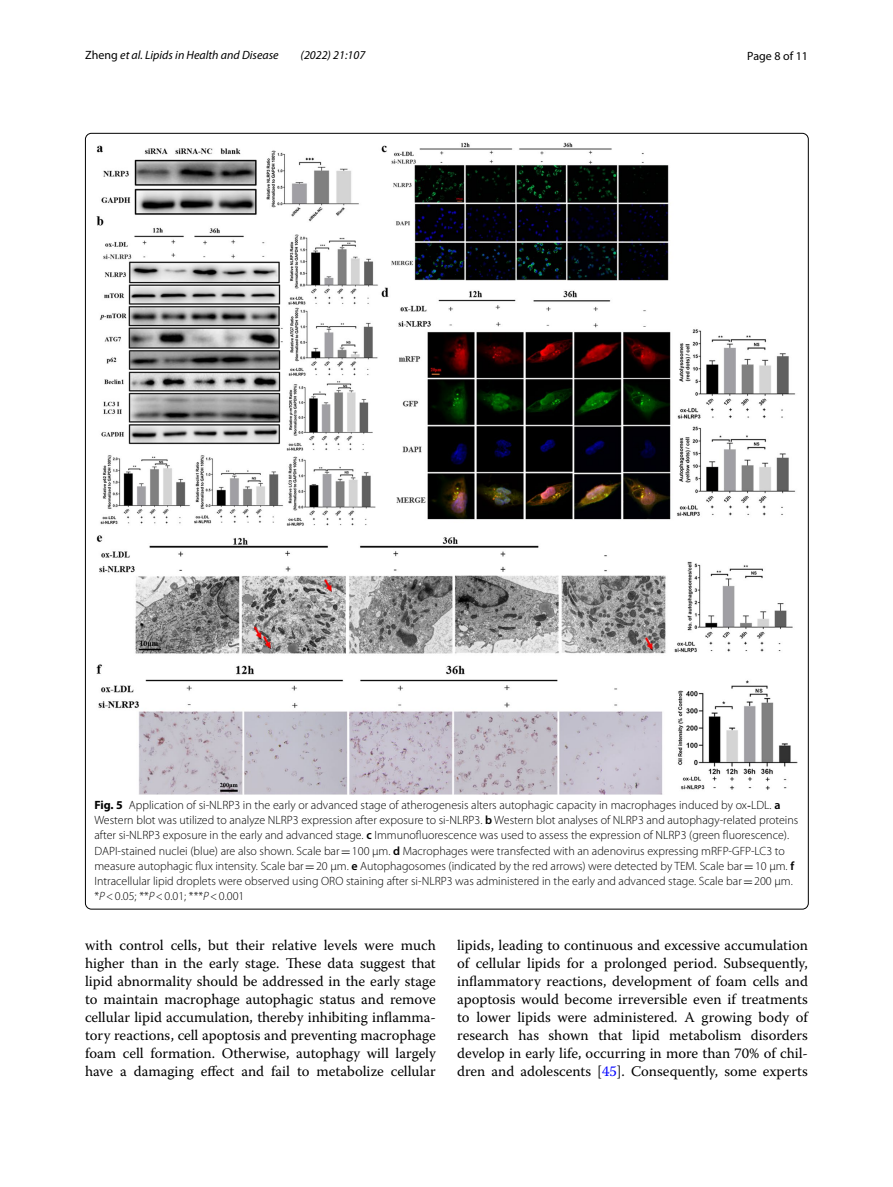
<style>
.page{position:relative;width:893px;height:1187px;background:#fff}
.page>*{position:absolute;margin:0;border:0;box-sizing:border-box;transform-origin:0 0}
.t1{font:14.7px/18px "Warnock Pro";color:#000;text-align:justify}
.t2{font:300 12px/15px "Myriad Pro";color:#000}
.t3{font:italic 12px "Myriad Pro";color:#000}
.t4{font:12px "Myriad Pro";color:#000}
.s1{font-style:normal}
.s2{font-weight:700}
.s3{font-family:"STIX Math";font-weight:400}
.s4{font-weight:600}
.s5{font-family:"MTSY";font-weight:400}
.s6{font-style:italic}
.s7{color:#00f}
</style>
<div class="page">
<img style="left:97px;top:142px;width:700px;height:652px">
<p class="t3" style="left:85px;top:48px;width:195px"><span class="s1">Zheng</span> et al. Lipids in Health and Disease</p>
<p class="t3" style="left:301px;top:48px;width:66px">(2022) 21:107</p>
<p class="t4" style="left:747px;top:48px;width:62px">Page 8 of 11</p>
<p class="t2" style="left:94px;top:798px;width:705px"><span class="s2">Fig. 5</span> Application of si-NLRP3 in the early or advanced stage of atherogenesis alters autophagic capacity in macrophages induced by ox<span class="s3">‐</span>LDL. <span class="s4">a </span>Western blot was utilized to analyze NLRP3 expression after exposure to si-NLRP3. <span class="s4">b</span> Western blot analyses of NLRP3 and autophagy-related proteins after si-NLRP3 exposure in the early and advanced stage. <span class="s4">c</span> Immunofluorescence was used to assess the expression of NLRP3 (green fluorescence).<br>DAPI-stained nuclei (blue) are also shown. Scale bar<span class="s5">=</span>100 μm. <span class="s4">d</span> Macrophages were transfected with an adenovirus expressing mRFP-GFP-LC3 to measure autophagic flux intensity. Scale bar<span class="s5">=</span>20 μm. <span class="s4">e</span> Autophagosomes (indicated by the red arrows) were detected by TEM. Scale bar<span class="s5">=</span>10 μm. <span class="s4">f </span>Intracellular lipid droplets were observed using ORO staining after si-NLRP3 was administered in the early and advanced stage. Scale bar<span class="s5">=</span>200 μm. *<span class="s6">P</span>&lt;0.05; **<span class="s6">P</span>&lt;0.01; ***<span class="s6">P</span>&lt;0.001</p>
<p class="t1" style="left:85px;top:935px;width:352px">with control cells, but their relative levels were much higher than in the early stage. These data suggest that lipid abnormality should be addressed in the early stage to maintain macrophage autophagic status and remove cellular lipid accumulation, thereby inhibiting inflamma&shy;tory reactions, cell apoptosis and preventing macrophage foam cell formation. Otherwise, autophagy will largely have a damaging effect and fail to metabolize cellular</p>
<p class="t1" style="left:457px;top:935px;width:352px">lipids, leading to continuous and excessive accumulation of cellular lipids for a prolonged period. Subsequently, inflammatory reactions, development of foam cells and apoptosis would become irreversible even if treatments to lower lipids were administered. A growing body of research has shown that lipid metabolism disorders develop in early life, occurring in more than 70% of chil&shy;dren and adolescents [<span class="s7">45</span>]. Consequently, some experts</p>
</div>
